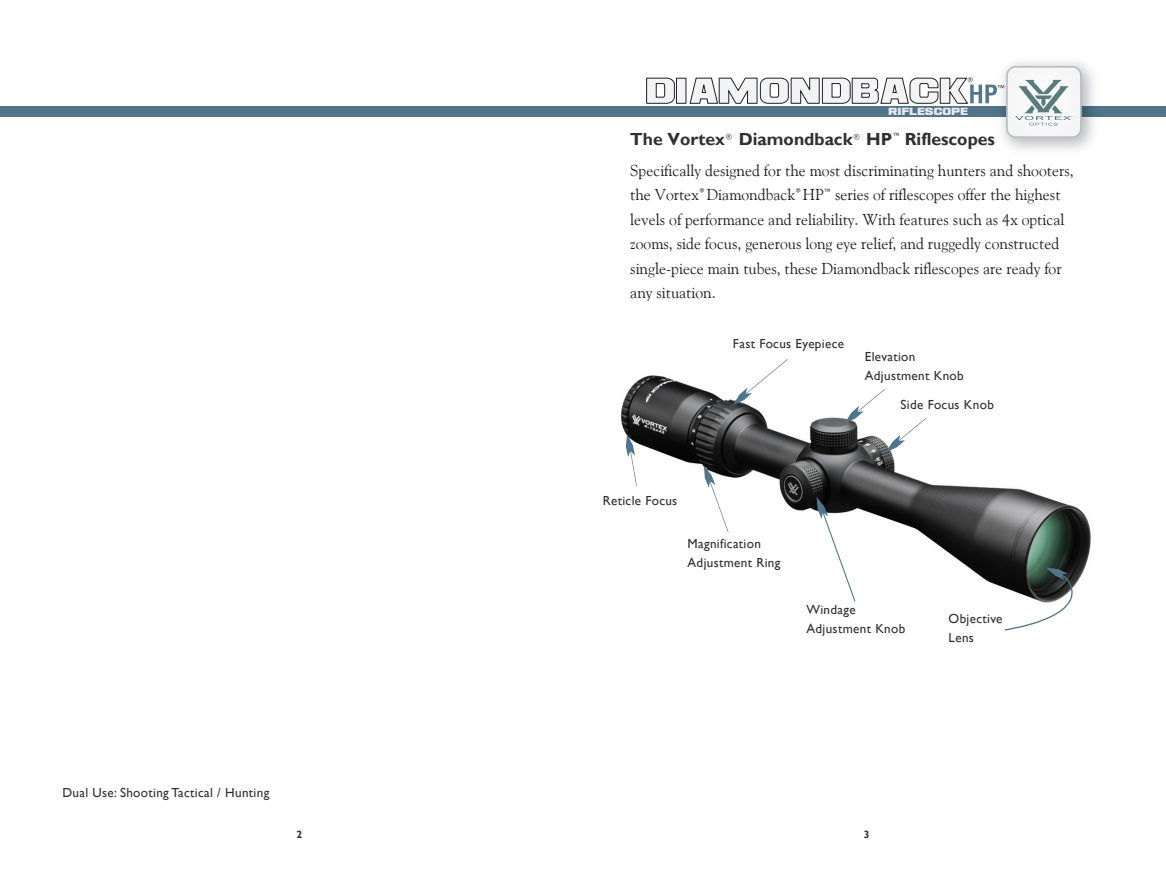
<style>
.page{position:relative;width:1166px;height:882px;background:#fff}
.page>*{position:absolute;margin:0;border:0;box-sizing:border-box;transform-origin:0 0}
.t1{font:700 17.5px "Gill Sans";color:#312f30}
.t2{font:15.75px/24.5px "Goudy Old Style";color:#231f20}
.t3{font:13.12px/19.2px "Gill Sans";letter-spacing:.025em;color:#312f30}
.t4{font:700 10.5px "Gill Sans";color:#312f30}
.t5{font:8.05px "Ash";color:#e6e7e9}
.s1{font-size:12.25px}
</style>
<div class="page">
<div style="left:0;top:106px;width:1166px;height:11px;background:#51748b"></div>
<img style="left:1004px;top:62px;width:90px;height:88px">
<img style="left:1081px;top:106px;width:13px;height:11px">
<svg style="left:646px;top:66px;width:435px;height:72px"></svg>
<img style="left:620px;top:375px;width:471px;height:227px">
<svg style="left:1003px;top:567px;width:85px;height:64px"></svg>
<svg style="left:816px;top:497px;width:39px;height:104px"></svg>
<svg style="left:733px;top:359px;width:54px;height:46px"></svg>
<svg style="left:844px;top:389px;width:82px;height:63px"></svg>
<svg style="left:704px;top:466px;width:24px;height:67px"></svg>
<svg style="left:626px;top:434px;width:11px;height:52px"></svg>
<p class="t5" style="left:889px;top:107px;width:81px">RIFLESCOPE</p>
<p class="t1" style="left:630px;top:128px;width:366px">The Vortex<span class="s1">®</span> Diamondback<span class="s1">®</span> HP<sup>™</sup> Riflescopes</p>
<p class="t2" style="left:630px;top:157px;width:445px">Specifically designed for the most discriminating hunters and shooters, the Vortex<sup>®</sup>Diamondback<sup>®</sup>HP<sup>™</sup> series of riflescopes offer the highest levels of performance and reliability. With features such as 4x optical zooms, side focus, generous long eye relief, and ruggedly constructed single-piece main tubes, these Diamondback riflescopes are ready for any situation.</p>
<p class="t3" style="left:733px;top:334px;width:113px">Fast Focus Eyepiece</p>
<p class="t3" style="left:864px;top:347px;width:100px">Elevation<br>Adjustment Knob</p>
<p class="t3" style="left:900px;top:395px;width:95px">Side Focus Knob</p>
<p class="t3" style="left:603px;top:491px;width:76px">Reticle Focus</p>
<p class="t3" style="left:687px;top:534px;width:94px">Magnification<br>Adjustment Ring</p>
<p class="t3" style="left:806px;top:600px;width:100px">Windage<br>Adjustment Knob</p>
<p class="t3" style="left:948px;top:609px;width:55px">Objective<br>Lens</p>
<p class="t3" style="left:62px;top:783px;width:208px">Dual Use: Shooting Tactical / Hunting</p>
<p class="t4" style="left:296px;top:828px;width:7px">2</p>
<p class="t4" style="left:863px;top:828px;width:7px">3</p>
</div>
